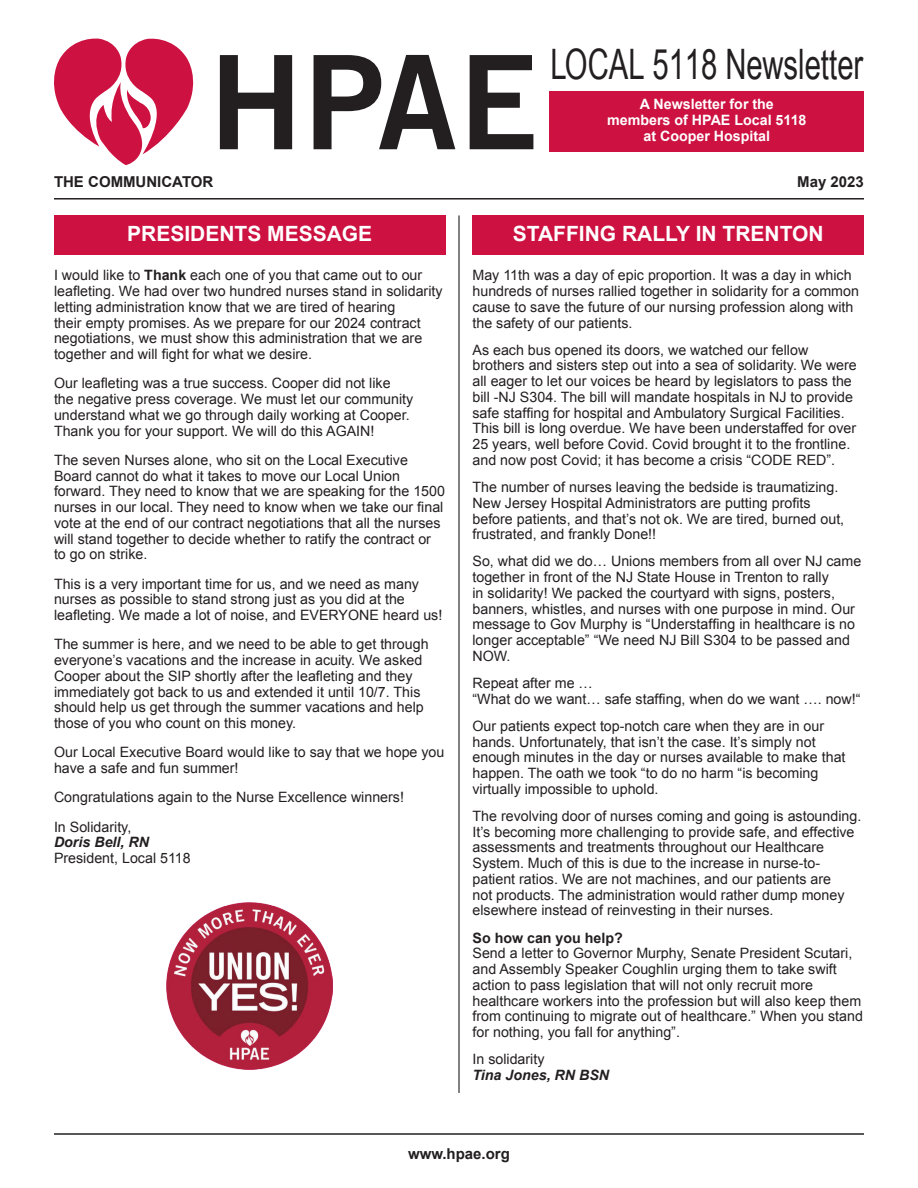
<style>
.page{position:relative;width:918px;height:1188px;background:#fff}
.page>*{position:absolute;margin:0;border:0;box-sizing:border-box;transform-origin:0 0}
.Local_0000_Newslette{font:42px "Arial MT Narrow";color:#231f20;scale:.85 1}
.Headers_in_red_box{font:700 21px "Arial";color:#fff}
.Month_above_rule{font:700 15px "Arial";color:#231f20}
.Body_Text{font:14.25px/15.8px "Arial";color:#231f20}
.A_Newsletter_for_in{font:700 14.25px "Arial";color:#fff}
.Body_Text-2{font:italic 700 14.25px/15.8px "Arial";color:#231f20}
.s1{font-weight:700}
.s2{font-weight:700;font-style:italic}
.s3{font-weight:400;font-style:normal}
</style>
<div class="page">
<hr style="left:54px;top:1133px;width:810px;height:2px;background:#231f20">
<svg style="left:54px;top:39px;width:140px;height:126px"></svg>
<svg style="left:220px;top:55px;width:72px;height:94px"></svg>
<svg style="left:314px;top:55px;width:141px;height:94px"></svg>
<svg style="left:470px;top:55px;width:63px;height:94px"></svg>
<div style="left:550px;top:91px;width:314px;height:61px;background:#cd1141"></div>
<hr style="left:54px;top:198px;width:810px;height:2px;background:#231f20">
<div style="left:54px;top:215px;width:392px;height:40px;background:#cd1141"></div>
<hr style="left:458px;top:215px;width:2px;height:878px;background:#231f20">
<img style="left:167px;top:903px;width:166px;height:166px">
<div style="left:472px;top:215px;width:392px;height:40px;background:#cd1141"></div>
<p class="Local_0000_Newslette" style="left:550px;top:40px;width:370px">LOCAL 5118 Newsletter</p>
<p class="A_Newsletter_for_in" style="left:640px;top:95px;width:136px">A Newsletter for the</p>
<p class="A_Newsletter_for_in" style="left:607px;top:111px;width:201px">members of HPAE Local 5118</p>
<p class="A_Newsletter_for_in" style="left:644px;top:127px;width:128px">at Cooper Hospital</p>
<p class="Month_above_rule" style="left:54px;top:172px;width:161px">THE COMMUNICATOR</p>
<p class="Month_above_rule" style="left:797px;top:172px;width:68px">May 2023</p>
<p class="Headers_in_red_box" style="left:127px;top:220px;width:247px">PRESIDENTS MESSAGE</p>
<p class="Body_Text" style="left:54px;top:268px;width:390px">I would like to <span class="s1">Thank</span> each one of you that came out to our leafleting. We had over two hundred nurses stand in solidarity letting administration know that we are tired of hearing<br>their empty promises. As we prepare for our 2024 contract negotiations, we must show this administration that we are together and will fight for what we desire.</p>
<p class="Body_Text" style="left:54px;top:376px;width:361px">Our leafleting was a true success. Cooper did not like the negative press coverage. We must let our community understand what we go through daily working at Cooper.<br>Thank you for your support. We will do this AGAIN!</p>
<p class="Body_Text" style="left:54px;top:452px;width:393px">The seven Nurses alone, who sit on the Local Executive Board cannot do what it takes to move our Local Union forward. They need to know that we are speaking for the 1500 nurses in our local. They need to know when we take our final vote at the end of our contract negotiations that all the nurses will stand together to decide whether to ratify the contract or to go on strike.</p>
<p class="Body_Text" style="left:54px;top:576px;width:390px">This is a very important time for us, and we need as many nurses as possible to stand strong just as you did at the leafleting. We made a lot of noise, and EVERYONE heard us!</p>
<p class="Body_Text" style="left:54px;top:637px;width:376px">The summer is here, and we need to be able to get through everyone’s vacations and the increase in acuity. We asked Cooper about the SIP shortly after the leafleting and they immediately got back to us and extended it until 10/7. This should help us get through the summer vacations and help those of you who count on this money.</p>
<p class="Body_Text" style="left:54px;top:745px;width:392px">Our Local Executive Board would like to say that we hope you have a safe and fun summer!</p>
<p class="Body_Text" style="left:54px;top:790px;width:352px">Congratulations again to the Nurse Excellence winners!</p>
<p class="Body_Text" style="left:54px;top:819px;width:138px">In Solidarity,<br><span class="s2">Doris Bell, RN<br></span>President, Local 5118</p>
<p class="Headers_in_red_box" style="left:513px;top:220px;width:312px">STAFFING RALLY IN TRENTON</p>
<p class="Body_Text" style="left:472px;top:268px;width:388px">May 11th was a day of epic proportion. It was a day in which hundreds of nurses rallied together in solidarity for a common cause to save the future of our nursing profession along with the safety of our patients.</p>
<p class="Body_Text" style="left:472px;top:342px;width:386px">As each bus opened its doors, we watched our fellow brothers and sisters step out into a sea of solidarity. We were all eager to let our voices be heard by legislators to pass the bill -NJ S304. The bill will mandate hospitals in NJ to provide safe staffing for hospital and Ambulatory Surgical Facilities.<br>This bill is long overdue. We have been understaffed for over 25 years, well before Covid. Covid brought it to the frontline. and now post Covid; it has become a crisis “CODE RED”.</p>
<p class="Body_Text" style="left:472px;top:479px;width:373px">The number of nurses leaving the bedside is traumatizing.<br>New Jersey Hospital Administrators are putting profits before patients, and that’s not ok. We are tired, burned out, frustrated, and frankly Done!!</p>
<p class="Body_Text" style="left:472px;top:554px;width:390px">So, what did we do… Unions members from all over NJ came together in front of the NJ State House in Trenton to rally<br>in solidarity! We packed the courtyard with signs, posters, banners, whistles, and nurses with one purpose in mind. Our message to Gov Murphy is “Understaffing in healthcare is no longer acceptable” “We need NJ Bill S304 to be passed and NOW.</p>
<p class="Body_Text" style="left:472px;top:675px;width:390px">Repeat after me …<br>“What do we want… safe staffing, when do we want …. now!“</p>
<p class="Body_Text" style="left:472px;top:718px;width:375px">Our patients expect top-notch care when they are in our hands. Unfortunately, that isn’t the case. It’s simply not enough minutes in the day or nurses available to make that happen. The oath we took “to do no harm “is becoming virtually impossible to uphold.</p>
<p class="Body_Text" style="left:472px;top:808px;width:390px">The revolving door of nurses coming and going is astounding.<br>It’s becoming more challenging to provide safe, and effective assessments and treatments throughout our Healthcare System. Much of this is due to the increase in nurse-to&shy;patient ratios. We are not machines, and our patients are<br>not products. The administration would rather dump money elsewhere instead of reinvesting in their nurses.</p>
<p class="Body_Text" style="left:472px;top:930px;width:392px"><span class="s1">So how can you help?<br></span>Send a letter to Governor Murphy, Senate President Scutari, and Assembly Speaker Coughlin urging them to take swift action to pass legislation that will not only recruit more healthcare workers into the profession but will also keep them from continuing to migrate out of healthcare.” When you stand for nothing, you fall for anything”.</p>
<p class="Body_Text-2" style="left:472px;top:1052px;width:138px"><span class="s3">In solidarity<br></span>Tina Jones, RN BSN</p>
<p class="Month_above_rule" style="left:408px;top:1144px;width:103px">www.hpae.org</p>
</div>
